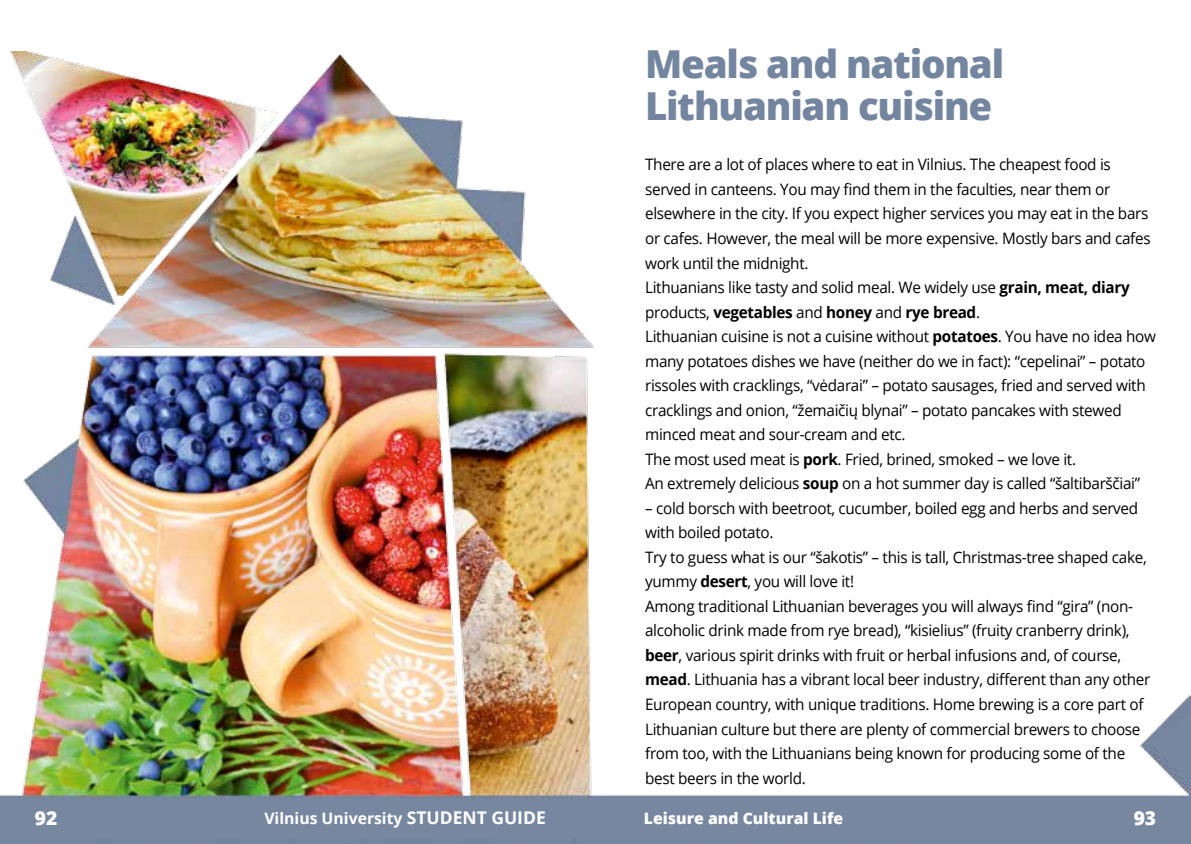
<style>
.page{position:relative;width:1191px;height:844px;background:#fff}
.page>*{position:absolute;margin:0;border:0;box-sizing:border-box;transform-origin:0 0}
.t1{font:800 38.5px/42px "Open Sans";letter-spacing:-.03em;color:#74869f}
.t2{font:800 19.25px "Open Sans";color:#fff}
.t3{font:15.75px/24.5px "Open Sans";letter-spacing:-.02em;color:#000}
.t4{font:700 15.75px "Open Sans";color:#fff}
.t5{font:800 15.75px "Open Sans";color:#fff}
.s1{font-weight:700}
.s2{font-size:17.5px}
</style>
<div class="page">
<img style="left:0;top:51px;width:1191px;height:792px">
<h1 class="t1" style="left:645px;top:41px;width:360px">Meals and national<br>Lithuanian cuisine</h1>
<p class="t3" style="left:645px;top:152px;width:512px">There are a lot of places where to eat in Vilnius. The cheapest food is served in canteens. You may find them in the faculties, near them or elsewhere in the city. If you expect higher services you may eat in the bars or cafes. However, the meal will be more expensive. Mostly bars and cafes work until the midnight.<br>Lithuanians like tasty and solid meal. We widely use <span class="s1">grain, meat, diary </span>products, <span class="s1">vegetables</span> and <span class="s1">honey</span> and <span class="s1">rye bread</span>.<br>Lithuanian cuisine is not a cuisine without <span class="s1">potatoes</span>. You have no idea how many potatoes dishes we have (neither do we in fact): “cepelinai” – potato rissoles with cracklings, “vėdarai” – potato sausages, fried and served with cracklings and onion, “žemaičių blynai” – potato pancakes with stewed minced meat and sour-cream and etc.<br>The most used meat is <span class="s1">pork</span>. Fried, brined, smoked – we love it.<br>An extremely delicious <span class="s1">soup</span> on a hot summer day is called “šaltibarščiai”</p>
<p class="t3" style="left:645px;top:495px;width:507px">– cold borsch with beetroot, cucumber, boiled egg and herbs and served with boiled potato.<br>Try to guess what is our “šakotis” – this is tall, Christmas-tree shaped cake, yummy <span class="s1">desert</span>, you will love it!<br>Among traditional Lithuanian beverages you will always find “gira” (non&shy;alcoholic drink made from rye bread), “kisielius” (fruity cranberry drink), <span class="s1">beer</span>, various spirit drinks with fruit or herbal infusions and, of course, <span class="s1">mead</span>. Lithuania has a vibrant local beer industry, different than any other European country, with unique traditions. Home brewing is a core part of Lithuanian culture but there are plenty of commercial brewers to choose from too, with the Lithuanians being known for producing some of the best beers in the world.</p>
<p class="t5" style="left:644px;top:805px;width:201px">Leisure and Cultural Life</p>
<p class="t2" style="left:35px;top:803px;width:24px">92</p>
<p class="t4" style="left:264px;top:806px;width:283px">Vilnius University <span class="s2">STUDENT GUIDE</span></p>
<p class="t5" style="left:812px;top:805px;width:28px">life</p>
<p class="t2" style="left:1133px;top:803px;width:24px">93</p>
</div>
